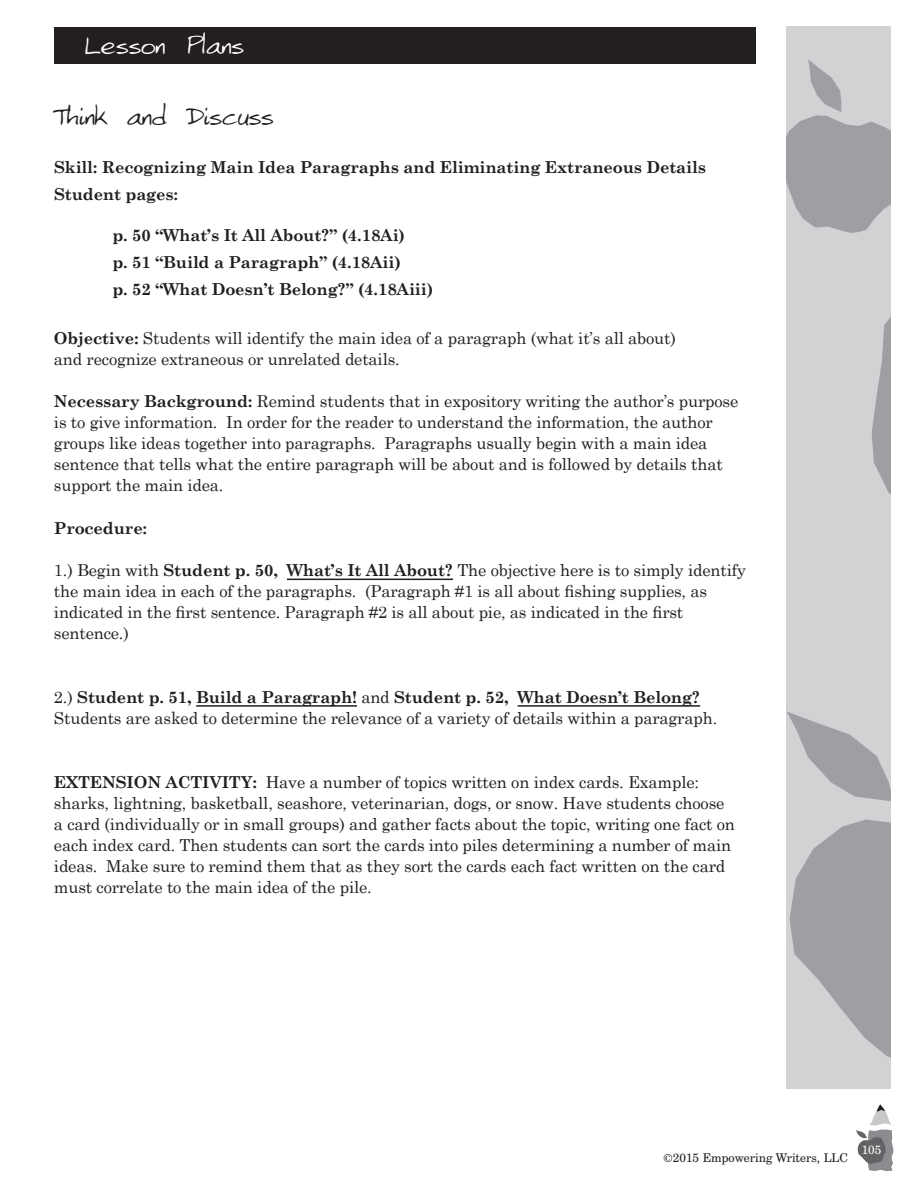
<style>
.page{position:relative;width:918px;height:1188px;background:#fff}
.page>*{position:absolute;margin:0;border:0;box-sizing:border-box;transform-origin:0 0}
.t1{font:25.5px "Larkins Hand";letter-spacing:-.01em;color:#231f20}
.t2{font:25.5px "Larkins Hand";color:#fff}
.t3{font:16.5px/21px "Century Schoolbook";letter-spacing:-.01em;color:#231f20}
.t4{font:700 16.5px/27px "Century Schoolbook";letter-spacing:-.01em;color:#231f20}
.t5{font:12px "Century Schoolbook BT";color:#231f20}
.t6{font:12px "Century Schoolbook BT";color:#fff}
.s1{font-weight:700}
</style>
<div class="page">
<hr style="left:287px;top:579px;width:166px;height:1px;background:#231f20">
<hr style="left:196px;top:705px;width:161px;height:2px;background:#231f20">
<hr style="left:518px;top:705px;width:182px;height:2px;background:#231f20">
<img style="left:786px;top:27px;width:105px;height:1062px">
<div style="left:54px;top:27px;width:702px;height:37px;background:#231f20"></div>
<svg style="left:856px;top:1104px;width:37px;height:67px"></svg>
<h1 class="t2" style="left:83px;top:31px;width:162px">Lesson Plans</h1>
<h1 class="t1" style="left:54px;top:101px;width:221px">Think and Discuss</h1>
<p class="t4" style="left:54px;top:154px;width:654px">Skill: Recognizing Main Idea Paragraphs and Eliminating Extraneous Details<br>Student pages:</p>
<p class="t4" style="left:112px;top:221px;width:322px">p. 50 “What’s It All About?” (4.18Ai)<br>p. 51 “Build a Paragraph” (4.18Aii)<br>p. 52 “What Doesn’t Belong?” (4.18Aiii)</p>
<p class="t3" style="left:54px;top:327px;width:623px"><span class="s1">Objective:</span> Students will identify the main idea of a paragraph (what it’s all about) and recognize extraneous or unrelated details.</p>
<p class="t3" style="left:54px;top:390px;width:686px"><span class="s1">Necessary Background:</span> Remind students that in expository writing the author’s purpose is to give information. In order for the reader to understand the information, the author groups like ideas together into paragraphs. Paragraphs usually begin with a main idea sentence that tells what the entire paragraph will be about and is followed by details that support the main idea.</p>
<p class="t4" style="left:54px;top:514px;width:95px">Procedure:</p>
<p class="t3" style="left:54px;top:559px;width:693px">1.) Begin with <span class="s1">Student p. 50, What’s It All About?</span> The objective here is to simply identify the main idea in each of the paragraphs. (Paragraph #1 is all about fishing supplies, as indicated in the first sentence. Paragraph #2 is all about pie, as indicated in the first sentence.)</p>
<p class="t3" style="left:54px;top:686px;width:665px">2.) <span class="s1">Student p. 51, Build a Paragraph!</span> and <span class="s1">Student p. 52, What Doesn’t Belong?<br></span>Students are asked to determine the relevance of a variety of details within a paragraph.</p>
<p class="t3" style="left:54px;top:771px;width:683px"><span class="s1">EXTENSION ACTIVITY:</span> Have a number of topics written on index cards. Example: sharks, lightning, basketball, seashore, veterinarian, dogs, or snow. Have students choose a card (individually or in small groups) and gather facts about the topic, writing one fact on each index card. Then students can sort the cards into piles determining a number of main ideas. Make sure to remind them that as they sort the cards each fact written on the card must correlate to the main idea of the pile.</p>
<p class="t5" style="left:663px;top:1150px;width:186px">©2015 Empowering Writers, LLC</p>
<p class="t6" style="left:862px;top:1142px;width:21px">105</p>
</div>
